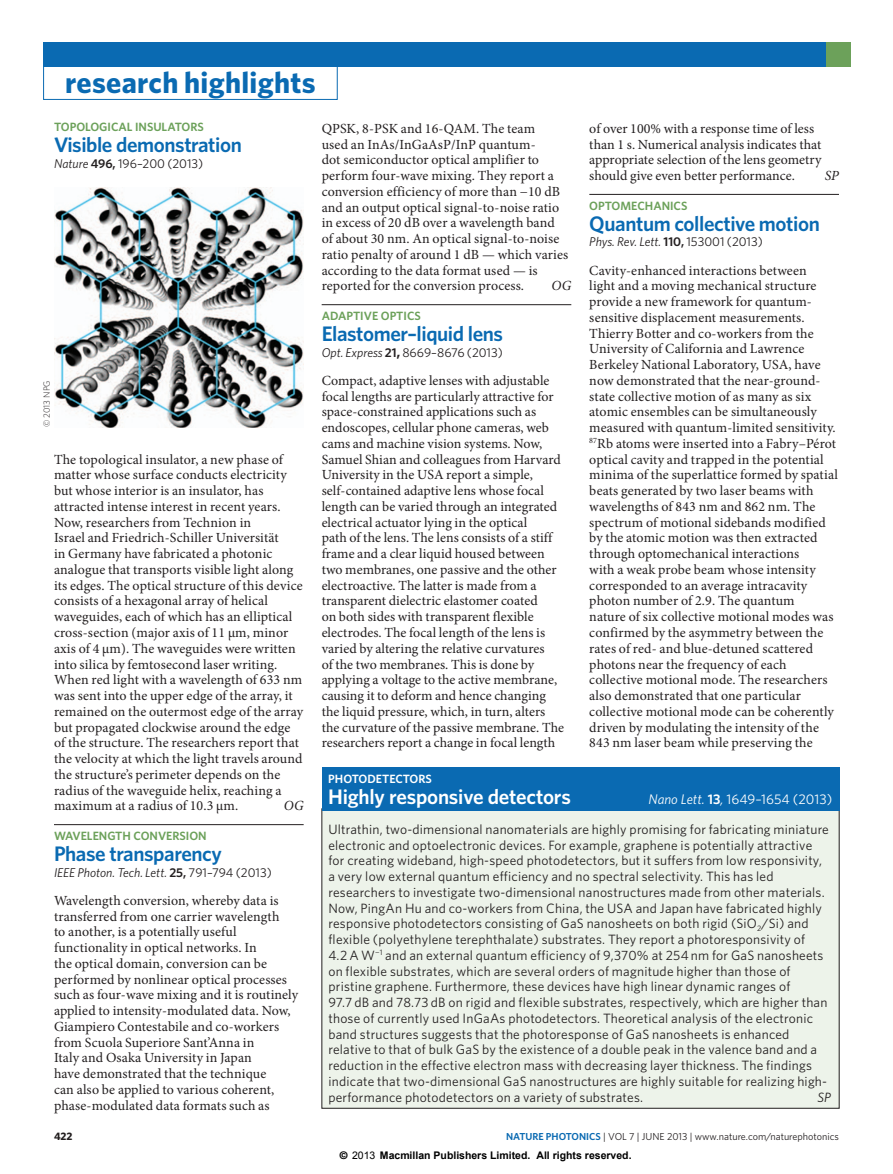
<style>
.page{position:relative;width:893px;height:1174px;background:#fff}
.page>*{position:absolute;margin:0;border:0;box-sizing:border-box;transform-origin:0 0}
.t1{font:700 30px "Whitney";letter-spacing:.01em;color:#0a6ab2}
.t2{font:600 21px "Whitney";letter-spacing:-.02em;color:#0a6ab2}
.t3{font:600 21px "Whitney";letter-spacing:-.01em;color:#fff}
.t4{font:13.95px/15.8px "Minion Pro";letter-spacing:.005em;color:#231f20}
.t5{font:13.95px "Whitney";color:#fff}
.t6{font:italic 13.95px "Minion Pro";color:#231f20}
.t7{font:13.5px/15.8px "Whitney";letter-spacing:.015em;color:#231f20}
.t8{font:italic 13.5px "Whitney";color:#231f20}
.t9{font:italic 12.75px "Whitney";color:#231f20}
.t10{font:12.75px "Whitney";color:#231f20}
.t11{font:600 12px "Whitney";color:#6ca15a}
.t12{font:600 12px "Whitney";color:#fff}
.t13{font:700 10.8px "Whitney";color:#231f20}
.t14{font:700 10.5px "Arial";color:#000}
.t15{font:10.2px "Whitney";color:#231f20}
.t16{font:300 9px "Whitney";color:#231f20}
.s1{font-style:italic}
.s2{font-weight:600}
.s3{font-weight:600;font-style:normal}
.s4{font-style:normal}
.s5{font-weight:700}
.s6{font-weight:600;color:#0a6ab2}
.s7{font-family:"Helvetica"}
.s8{font-weight:400}
</style>
<div class="page">
<div style="left:43px;top:66px;width:295px;height:34px;border:1px solid #0a6ab2"></div>
<div style="left:43px;top:43px;width:806px;height:24px;background:#0a6ab2"></div>
<div style="left:826px;top:43px;width:24px;height:24px;background:#6ca15a"></div>
<hr style="left:54px;top:824px;width:250px;height:1px;background:#231f20">
<img style="left:54px;top:187px;width:249px;height:240px">
<hr style="left:322px;top:304px;width:249px;height:1px;background:#231f20">
<hr style="left:589px;top:194px;width:250px;height:1px;background:#231f20">
<div style="left:322px;top:808px;width:517px;height:300px;background:#edf3ea"></div>
<div style="left:322px;top:767px;width:517px;height:43px;background:#0a6ab2"></div>
<h1 class="t1" style="left:65px;top:62px;width:252px">research highlights</h1>
<p class="t11" style="left:54px;top:119px;width:151px">TOPOLOGICAL INSULATORS</p>
<h2 class="t2" style="left:54px;top:131px;width:189px">Visible demonstration</h2>
<p class="t10" style="left:54px;top:155px;width:151px"><span class="s1">Nature</span> <span class="s2">496,</span> 196–200 (2013)</p>
<p class="t4" style="left:322px;top:120px;width:248px">QPSK, 8-PSK and 16-QAM. The team<br>used an InAs/InGaAsP/InP quantum-<br>dot semiconductor optical amplifier to perform four-wave mixing. They report a conversion efficiency of more than −10 dB and an output optical signal-to-noise ratio in excess of 20 dB over a wavelength band of about 30 nm. An optical signal-to-noise ratio penalty of around 1 dB — which varies according to the data format used — is reported for the conversion process.</p>
<p class="t4" style="left:589px;top:120px;width:234px">of over 100% with a response time of less than 1 s. Numerical analysis indicates that appropriate selection of the lens geometry should give even better performance.</p>
<p class="t6" style="left:825px;top:166px;width:16px">SP</p>
<p class="t11" style="left:589px;top:197px;width:100px">OPTOMECHANICS</p>
<h2 class="t2" style="left:589px;top:209px;width:232px">Quantum collective motion</h2>
<p class="t9" style="left:589px;top:233px;width:175px">Phys. Rev. Lett. <span class="s3">110,</span> <span class="s4">153001 (2013)</span></p>
<p class="t4" style="left:589px;top:262px;width:250px">Cavity-enhanced interactions between<br>light and a moving mechanical structure provide a new framework for quantum&shy;sensitive displacement measurements.<br>Thierry Botter and co-workers from the University of California and Lawrence Berkeley National Laboratory, USA, have now demonstrated that the near-ground&shy;state collective motion of as many as six atomic ensembles can be simultaneously measured with quantum-limited sensitivity.<br><sup>87</sup>Rb atoms were inserted into a Fabry–Pérot optical cavity and trapped in the potential minima of the superlattice formed by spatial beats generated by two laser beams with wavelengths of 843 nm and 862 nm. The spectrum of motional sidebands modified by the atomic motion was then extracted through optomechanical interactions<br>with a weak probe beam whose intensity corresponded to an average intracavity photon number of 2.9. The quantum<br>nature of six collective motional modes was confirmed by the asymmetry between the rates of red- and blue-detuned scattered photons near the frequency of each collective motional mode. The researchers also demonstrated that one particular collective motional mode can be coherently driven by modulating the intensity of the 843 nm laser beam while preserving the</p>
<p class="t6" style="left:551px;top:276px;width:21px">OG</p>
<p class="t11" style="left:322px;top:308px;width:101px">ADAPTIVE OPTICS</p>
<h2 class="t2" style="left:322px;top:319px;width:183px">Elastomer–liquid lens</h2>
<p class="t10" style="left:322px;top:344px;width:183px"><span class="s1">Opt. Express</span> <span class="s2">21</span><span class="s5">,</span> 8669–8676 (2013)</p>
<p class="t4" style="left:322px;top:372px;width:244px">Compact, adaptive lenses with adjustable focal lengths are particularly attractive for space-constrained applications such as endoscopes, cellular phone cameras, web cams and machine vision systems. Now, Samuel Shian and colleagues from Harvard University in the USA report a simple, self-contained adaptive lens whose focal length can be varied through an integrated electrical actuator lying in the optical<br>path of the lens. The lens consists of a stiff frame and a clear liquid housed between two membranes, one passive and the other electroactive. The latter is made from a transparent dielectric elastomer coated<br>on both sides with transparent flexible electrodes. The focal length of the lens is varied by altering the relative curvatures<br>of the two membranes. This is done by applying a voltage to the active membrane, causing it to deform and hence changing the liquid pressure, which, in turn, alters the curvature of the passive membrane. The researchers report a change in focal length</p>
<p class="t16" style="left:41px;top:427px;width:49px;rotate:-90deg">© 2013 NPG</p>
<p class="t4" style="left:54px;top:451px;width:251px">The topological insulator, a new phase of matter whose surface conducts electricity but whose interior is an insulator, has attracted intense interest in recent years.<br>Now, researchers from Technion in<br>Israel and Friedrich-Schiller Universität<br>in Germany have fabricated a photonic analogue that transports visible light along its edges. The optical structure of this device consists of a hexagonal array of helical waveguides, each of which has an elliptical cross-section (major axis of 11 μm, minor axis of 4 μm). The waveguides were written into silica by femtosecond laser writing.<br>When red light with a wavelength of 633 nm was sent into the upper edge of the array, it remained on the outermost edge of the array but propagated clockwise around the edge of the structure. The researchers report that the velocity at which the light travels around the structure’s perimeter depends on the radius of the waveguide helix, reaching a maximum at a radius of 10.3 μm.</p>
<p class="t12" style="left:328px;top:770px;width:105px">PHOTODETECTORS</p>
<h2 class="t3" style="left:328px;top:782px;width:244px">Highly responsive detectors</h2>
<p class="t5" style="left:648px;top:789px;width:185px"><span class="s1">Nano Lett.</span> <span class="s2">13</span><span class="s1">,</span> 1649–1654 (2013)</p>
<p class="t6" style="left:284px;top:796px;width:21px">OG</p>
<p class="t11" style="left:54px;top:827px;width:154px">WAVELENGTH CONVERSION</p>
<h2 class="t2" style="left:54px;top:839px;width:169px">Phase transparency</h2>
<p class="t9" style="left:54px;top:863px;width:219px">IEEE Photon. Tech. Lett. <span class="s3">25,</span> <span class="s4">791–794 (2013)</span></p>
<p class="t4" style="left:54px;top:892px;width:246px">Wavelength conversion, whereby data is transferred from one carrier wavelength<br>to another, is a potentially useful functionality in optical networks. In<br>the optical domain, conversion can be performed by nonlinear optical processes such as four-wave mixing and it is routinely applied to intensity-modulated data. Now, Giampiero Contestabile and co-workers from Scuola Superiore Sant’Anna in<br>Italy and Osaka University in Japan<br>have demonstrated that the technique<br>can also be applied to various coherent, phase-modulated data formats such as</p>
<p class="t7" style="left:328px;top:821px;width:502px">Ultrathin, two-dimensional nanomaterials are highly promising for fabricating miniature electronic and optoelectronic devices. For example, graphene is potentially attractive for creating wideband, high-speed photodetectors, but it suffers from low responsivity, a very low external quantum efficiency and no spectral selectivity. This has led researchers to investigate two-dimensional nanostructures made from other materials.<br>Now, PingAn Hu and co-workers from China, the USA and Japan have fabricated highly responsive photodetectors consisting of GaS nanosheets on both rigid (SiO<sub>2</sub>/Si) and flexible (polyethylene terephthalate) substrates. They report a photoresponsivity of<br>4.2 A W<sup>−1</sup> and an external quantum efficiency of 9,370% at 254 nm for GaS nanosheets on flexible substrates, which are several orders of magnitude higher than those of pristine graphene. Furthermore, these devices have high linear dynamic ranges of<br>97.7 dB and 78.73 dB on rigid and flexible substrates, respectively, which are higher than those of currently used InGaAs photodetectors. Theoretical analysis of the electronic band structures suggests that the photoresponse of GaS nanosheets is enhanced relative to that of bulk GaS by the existence of a double peak in the valence band and a reduction in the effective electron mass with decreasing layer thickness. The findings indicate that two-dimensional GaS nanostructures are highly suitable for realizing high&shy;performance photodetectors on a variety of substrates.</p>
<p class="t8" style="left:817px;top:1088px;width:15px">SP</p>
<p class="t13" style="left:54px;top:1129px;width:20px">422</p>
<p class="t15" style="left:506px;top:1129px;width:334px"><span class="s6">NATURE PHOTONICS</span> | VOL 7 | JUNE 2013 | www.nature.com/naturephotonics</p>
<p class="t14" style="left:340px;top:1148px;width:293px"><span class="s7">©</span> <span class="s8">2013</span> Macmillan Publishers Limited. All rights reserved.</p>
</div>
